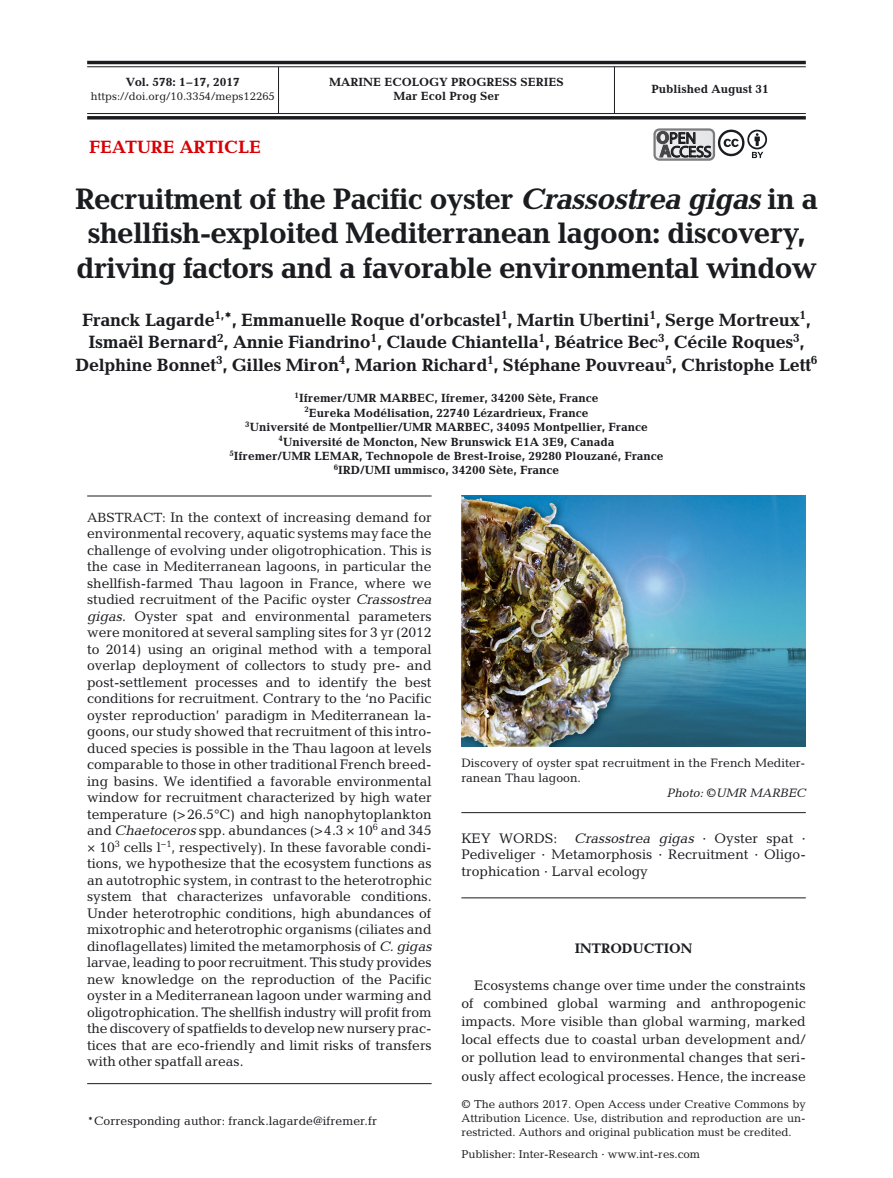
<style>
.page{position:relative;width:893px;height:1178px;background:#fff}
.page>*{position:absolute;margin:0;border:0;box-sizing:border-box;transform-origin:0 0}
.t1{font:700 30px/34.5px "Candida";letter-spacing:-.03em;color:#1b1c20;text-align:center}
.t2{font:700 18px/22.5px "Candida";letter-spacing:-.015em;color:#1b1c20;text-align:center}
.t3{font:700 18px "Candida";letter-spacing:-.005em;color:#d80005}
.t4{font:15.9px/13.5px "Myriad";letter-spacing:-.02em;color:#1b1c20}
.t5{font:13.95px/16.5px "Candida";color:#1b1c20;text-align:justify}
.t6{font:700 13.95px "Candida";color:#1b1c20}
.t7{font:12.3px/14.7px "Candida";color:#1b1c20}
.t8{font:12.3px "Oblique Straight Plain";color:#1b1c20}
.t9{font:700 12px/14.4px "Candida";color:#1b1c20;text-align:center}
.t10{font:11.55px/14px "Candida";color:#1b1c20;text-align:justify}
.t11{font:11.25px "Candida";color:#1b1c20}
.s1{font-weight:700;font-size:17.7px;color:#474549}
.s2{font-family:"Oblique Straight"}
.s3{font-size:13.5px}
.s4{font-family:"Oblique Straight Plain"}
.s5{font-family:"Candida"}
</style>
<div class="page">
<hr style="left:87px;top:61px;width:719px;height:3px;background:#1b1c20">
<svg style="left:87px;top:116px;width:719px;height:4px;background:#3a3a3e"></svg>
<hr style="left:87px;top:66px;width:719px;height:1px;background:#1b1c20">
<hr style="left:278px;top:67px;width:1px;height:47px;background:#1b1c20">
<hr style="left:87px;top:113px;width:719px;height:1px;background:#1b1c20">
<hr style="left:614px;top:67px;width:1px;height:47px;background:#1b1c20">
<hr style="left:87px;top:496px;width:345px;height:1px;background:#1b1c20">
<hr style="left:87px;top:1083px;width:345px;height:1px;background:#1b1c20">
<img style="left:461px;top:496px;width:345px;height:251px">
<div style="left:655px;top:129px;width:59px;height:31px;background:#eaecec;border-radius:5px"></div>
<div style="left:653px;top:128px;width:62px;height:33px;border:2px solid #7d7c80;border-radius:5px"></div>
<svg style="left:718px;top:130px;width:49px;height:28px"></svg>
<hr style="left:461px;top:812px;width:345px;height:1px;background:#1b1c20">
<hr style="left:461px;top:897px;width:345px;height:1px;background:#1b1c20">
<p class="t9" style="left:126px;top:76px;width:116px">Vol. 578: 1–17, 2017</p>
<p class="t11" style="left:91px;top:93px;width:185px">https://doi.org/10.3354/meps12265</p>
<p class="t9" style="left:329px;top:76px;width:236px">MARINE ECOLOGY PROGRESS SERIES<br>Mar Ecol Prog Ser</p>
<p class="t9" style="left:652px;top:83px;width:119px">Published August 31</p>
<p class="t4" style="left:656px;top:133px;width:57px"><span class="s1">O</span>PEN<br><span class="s1">A</span>CCESS</p>
<p class="t3" style="left:89px;top:141px;width:173px">FEATURE ARTICLE</p>
<h1 class="t1" style="left:75px;top:185px;width:744px">Recruitment of the Pacific oyster <span class="s2">Crassostrea gigas</span> in a shellfish-exploited Mediterranean lagoon: discovery, driving factors and a favorable environmental window</h1>
<p class="t2" style="left:75px;top:310px;width:744px">Franck Lagarde<sup>1,</sup>*, Emmanuelle Roque d’orbcastel<sup>1</sup>, Martin Ubertini<sup>1</sup>, Serge Mortreux<sup>1</sup>,<br>Ismaël Bernard<sup>2</sup>, Annie Fiandrino<sup>1</sup>, Claude Chiantella<sup>1</sup>, Béatrice Bec<sup>3</sup>, Cécile Roques<sup>3</sup>,<br>Delphine Bonnet<sup>3</sup>, Gilles Miron<sup>4</sup>, Marion Richard<sup>1</sup>, Stéphane Pouvreau<sup>5</sup>, Christophe Lett<sup>6</sup></p>
<p class="t9" style="left:229px;top:392px;width:436px"><sup>1</sup>Ifremer/UMR MARBEC, Ifremer, 34200 Sète, France<br><sup>2</sup>Eureka Modélisation, 22740 Lézardrieux, France<br><sup>3</sup>Université de Montpellier/UMR MARBEC, 34095 Montpellier, France <sup>4</sup>Université de Moncton, New Brunswick E1A 3E9, Canada<br><sup>5</sup>Ifremer/UMR LEMAR, Technopole de Brest-Iroise, 29280 Plouzané, France <sup>6</sup>IRD/UMI ummisco, 34200 Sète, France</p>
<p class="t5" style="left:87px;top:510px;width:346px"><span class="s3">ABSTRACT:</span> In the context of increasing demand for environmental recovery, aquatic systems may face the challenge of evolving under oligotrophication. This is the case in Mediterranean lagoons, in particular the shellfish-farmed Thau lagoon in France, where we studied recruitment of the Pacific oyster <span class="s4">Crassostrea gigas</span>. Oyster spat and environmental parameters were monitored at several sampling sites for 3 yr (2012 to 2014) using an original method with a temporal overlap deployment of collectors to study pre- and post-settlement processes and to identify the best conditions for recruitment. Contrary to the ‘no Pacific oyster reproduction’ paradigm in Mediterranean la&shy;goons, our study showed that recruitment of this intro&shy;duced species is possible in the Thau lagoon at levels comparable to those in other traditional French breed&shy;ing basins. We identified a favorable environmental window for recruitment characterized by high water temperature (&gt;26.5°C) and high nanophytoplankton and <span class="s4">Chaetoceros</span> spp. abundances (&gt;4.3 × 10<sup>6</sup> and 345 × 10<sup>3</sup> cells l<sup>−1</sup>, respectively). In these favorable condi&shy;tions, we hypothesize that the ecosystem functions as an autotrophic system, in contrast to the heterotrophic system that characterizes unfavorable conditions.<br>Under heterotrophic conditions, high abundances of mixotrophic and heterotrophic organisms (ciliates and dinoflagellates) limited the metamorphosis of <span class="s4">C. gigas </span>larvae, leading to poor recruitment. This study provides new knowledge on the reproduction of the Pacific oyster in a Mediterranean lagoon under warming and oligotrophication. The shellfish industry will profit from the discovery of spatfields to develop new nursery prac&shy;tices that are eco-friendly and limit risks of transfers with other spatfall areas.</p>
<p class="t7" style="left:461px;top:757px;width:345px">Discovery of oyster spat recruitment in the French Mediter&shy;ranean Thau lagoon.</p>
<p class="t8" style="left:667px;top:788px;width:140px">Photo: <span class="s5">©</span>UMR MARBEC</p>
<p class="t5" style="left:461px;top:831px;width:346px">KEY WORDS: <span class="s4">Crassostrea gigas</span> · Oyster spat · Pediveliger · Metamorphosis · Recruitment · Oligo - trophication · Larval ecology</p>
<p class="t6" style="left:575px;top:944px;width:119px">INTRODUCTION</p>
<p class="t5" style="left:461px;top:977px;width:346px;line-height:18.1px;text-indent:13px">Ecosystems change over time under the constraints of combined global warming and anthropogenic impacts. More visible than global warming, marked local effects due to coastal urban development and/ or pollution lead to environmental changes that seri&shy;ously affect ecological processes. Hence, the increase</p>
<p class="t10" style="left:461px;top:1098px;width:346px">© The authors 2017. Open Access under Creative Commons by Attribution Licence. Use, distribution and reproduction are un - restricted. Authors and original publication must be credited.</p>
<p class="t10" style="left:461px;top:1148px;width:240px">Publisher: Inter-Research · www.int-res.com</p>
<p class="t7" style="left:87px;top:1114px;width:291px">*Corresponding author: franck.lagarde@ifremer.fr</p>
</div>
